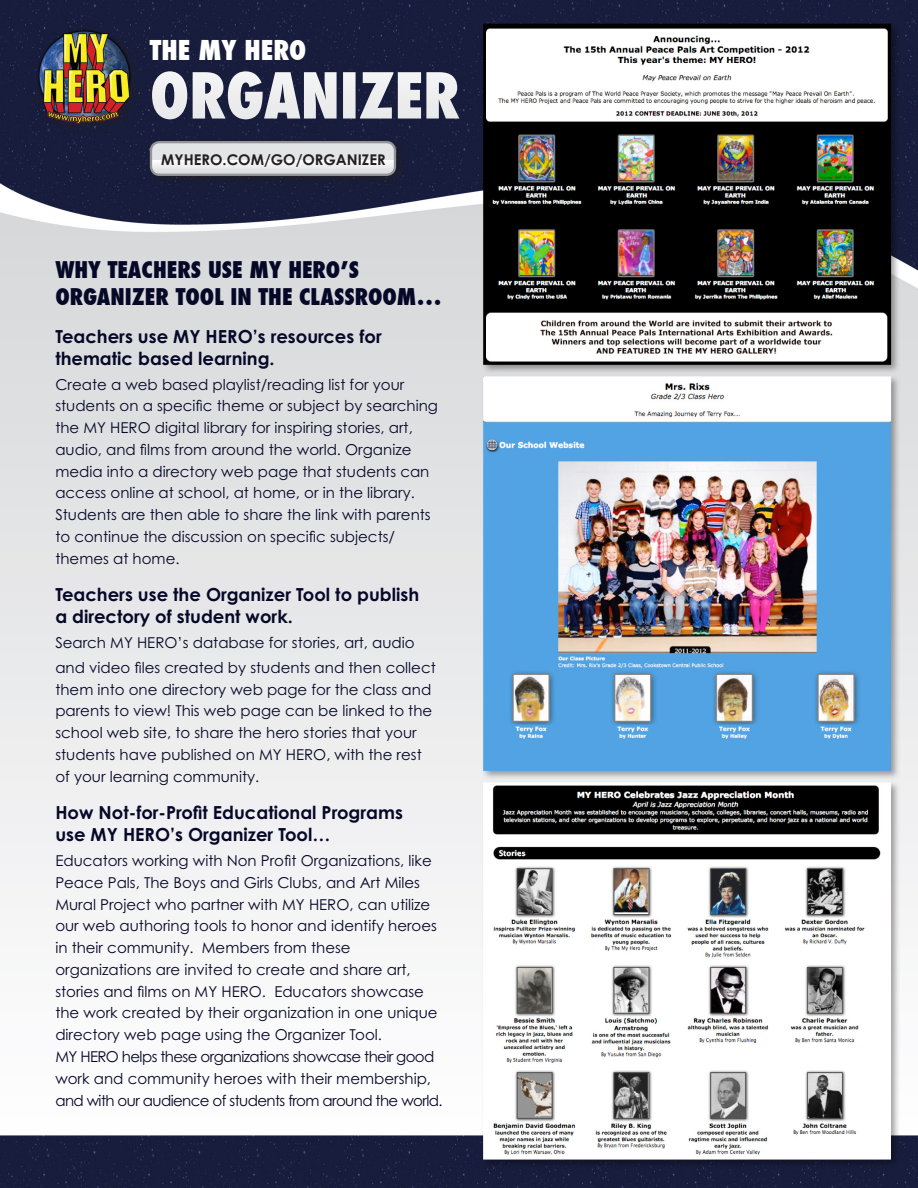
<style>
.page{position:relative;width:918px;height:1188px;background:#fff}
.page>*{position:absolute;margin:0;border:0;box-sizing:border-box;transform-origin:0 0}
.t1{font:800 condensed 61.5px "Futura";color:#fff}
.t2{font:800 condensed 26.7px "Futura";color:#fff}
.t3{font:800 condensed 22.5px "Futura";color:#060828}
.t4{font:700 18px/21.8px "Century Gothic";color:#060828}
.t5{font:15px/21.8px "Century Gothic";color:#060828}
.t6{font:700 14.85px "Century Gothic";color:#231f20}
</style>
<div class="page">
<img style="left:0;top:0;width:918px;height:1188px">
<div style="left:32px;top:24px;width:109px;height:109px;background:#181d3c"></div>
<img style="left:28px;top:23px;width:112px;height:105px">
<div style="left:145px;top:137px;width:263px;height:51px;background:#191d39"></div>
<svg style="left:151px;top:142px;width:244px;height:33px;background:#e6e7e9"></svg>
<div style="left:150px;top:141px;width:246px;height:35px;border:2px solid #939598;border-radius:9px"></div>
<p class="t2" style="left:150px;top:31px;width:158px">THE MY HE RO</p>
<p class="t1" style="left:150px;top:54px;width:308px">ORGANIZER</p>
<p class="t6" style="left:161px;top:150px;width:226px">myhero.com/GO/organizer</p>
<p class="t3" style="left:55px;top:255px;width:305px">WHY TEACHERS USE MY HERO’S</p>
<p class="t3" style="left:55px;top:282px;width:316px">ORGANIZER TOOL IN THE CLASSROOM</p>
<p class="t3" style="left:416px;top:282px;width:27px">…</p>
<p class="t4" style="left:55px;top:325px;width:328px;text-indent:197px">’s resources for thematic based learning.</p>
<p class="t5" style="left:55px;top:373px;width:384px">Create a web based playlist/reading list for your students on a specific theme or subject by searching the MY HERO digital library for inspiring stories, art, audio, and films from around the world. Organize media into a directory web page that students can access online at school, at home, or in the library.<br>Students are then able to share the link with parents to continue the discussion on specific subjects/ themes at home.</p>
<p class="t4" style="left:55px;top:584px;width:365px">Teachers use the Organizer Tool to publish a directory of student work.</p>
<p class="t5" style="left:55px;top:630px;width:382px;line-height:24.8px">Search MY HERO’s database for stories, art, audio and video files created by students and then collect</p>
<p class="t5" style="left:55px;top:678px;width:378px">them into one directory web page for the class and parents to view! This web page can be linked to the school web site, to share the hero stories that your students have published on MY HERO, with the rest of your learning community.</p>
<p class="t4" style="left:55px;top:802px;width:349px">H ow N ot-for-Profit Educational Programs use MY HERO</p>
<p class="t4" style="left:55px;top:325px;width:163px">Teachers use MY HERO</p>
<p class="t4" style="left:170px;top:823px;width:162px">’s Organizer Tool…</p>
<p class="t5" style="left:55px;top:849px;width:389px">Educators working with Non Profit Organizations, like Peace Pals, The Boys and Girls Clubs, and Art Miles Mural Project who partner with MY HERO, can utilize our web authoring tools to honor and identify heroes in their community. Members from these organizations are invited to create and share art, stories and films on MY HERO. Educators showcase the work created by their organization in one unique directory web page using the Organizer Tool.<br>MY HERO helps these organizations showcase their good work and community heroes with their membership, and with our audience of students from around the world.</p>
</div>
